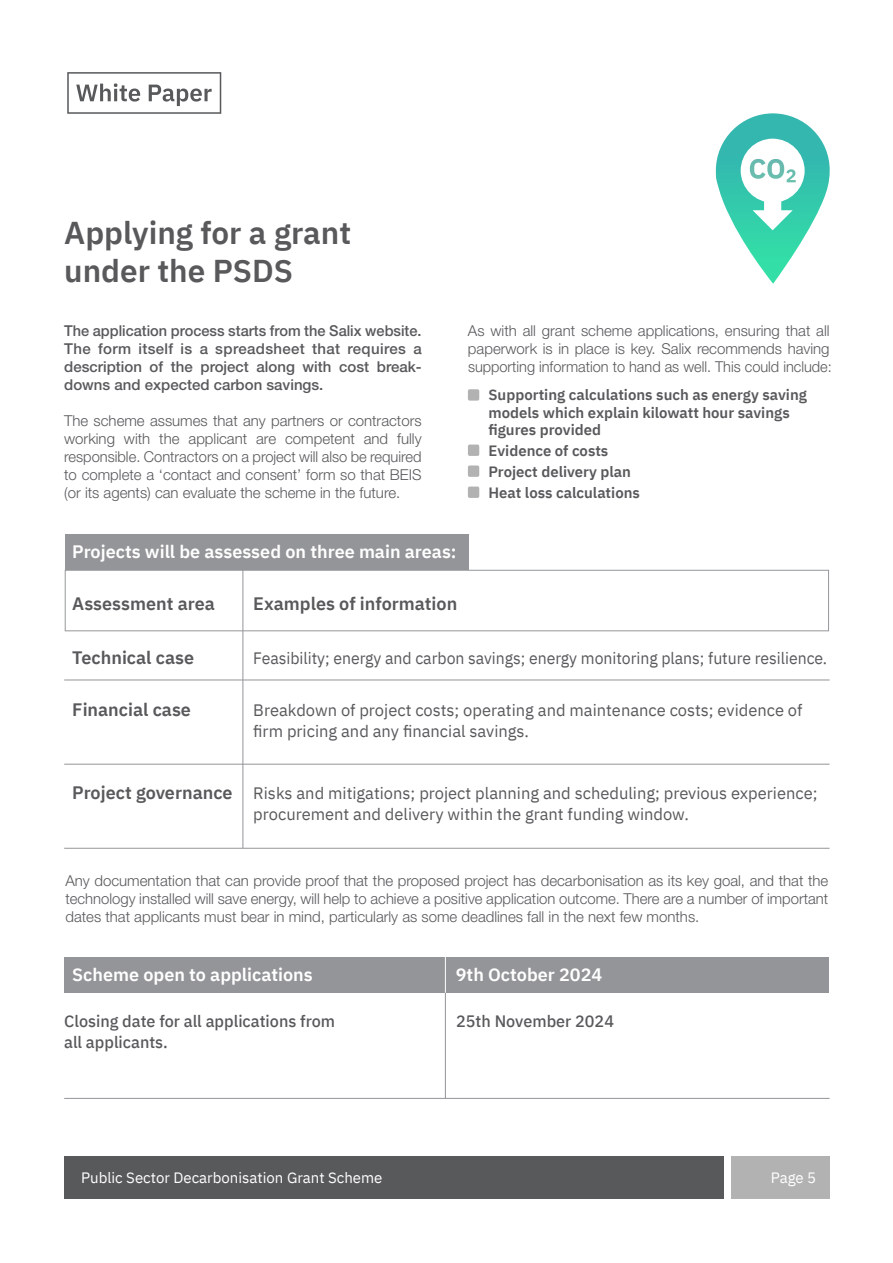
<style>
.page{position:relative;width:893px;height:1263px;background:#fff}
.page>*{position:absolute;margin:0;border:0;box-sizing:border-box;transform-origin:0 0}
.t1{font:600 31.5px/37.5px "IBM Plex Sans";color:#59595c}
.t2{font:600 18px "IBM Plex Sans";color:#fff}
.t3{font:600 18px "IBM Plex Sans";color:#59595c}
.t4{font:16.5px/21px "IBM Plex Sans";color:#59595c}
.t5{font:16.5px "IBM Plex Sans";color:#59595c;scale:.96 1}
.t6{font:500 16.5px/21px "IBM Plex Sans";color:#59595c}
.t7{font:300 15px/18px "Helvetica Neue LT Pro";color:#59595c;text-align:justify}
.t8{font:500 15px/18px "Helvetica Neue LT Pro";color:#59595c;text-align:justify}
.t9{font:600 15px/17.2px "IBM Plex Sans";color:#59595c}
.t10{font:15px "IBM Plex Sans";color:#fff}
.s1{font-weight:600;font-size:18px}
</style>
<div class="page">
<div style="left:65px;top:534px;width:404px;height:36px;background:#939598"></div>
<svg style="left:67px;top:72px;width:154px;height:42px"></svg>
<div style="left:468px;top:389px;width:11px;height:12px;background:#b2b2b3;border-radius:2px"></div>
<div style="left:468px;top:445px;width:11px;height:11px;background:#b2b2b3;border-radius:2px"></div>
<div style="left:468px;top:465px;width:11px;height:12px;background:#b2b2b3;border-radius:2px"></div>
<div style="left:468px;top:486px;width:11px;height:12px;background:#b2b2b3;border-radius:2px"></div>
<svg style="left:65px;top:570px;width:764px;height:61px"></svg>
<hr style="left:242px;top:561px;width:1px;height:287px;background:#939598">
<div style="left:65px;top:957px;width:764px;height:36px;background:#939598"></div>
<hr style="left:445px;top:993px;width:1px;height:105px;background:#939598">
<hr style="left:64px;top:848px;width:766px;height:1px;background:#939598">
<hr style="left:64px;top:764px;width:766px;height:1px;background:#939598">
<hr style="left:64px;top:679px;width:766px;height:1px;background:#939598">
<hr style="left:64px;top:1098px;width:766px;height:1px;background:#939598">
<hr style="left:445px;top:949px;width:1px;height:44px;background:#fff">
<div style="left:731px;top:1157px;width:99px;height:42px;background:#b2b2b3"></div>
<div style="left:64px;top:1157px;width:660px;height:42px;background:#58595b"></div>
<svg style="left:716px;top:113px;width:114px;height:171px"></svg>
<h1 class="t1" style="left:64px;top:212px;width:288px">Applying for a grant under the PSDS</h1>
<p class="t8" style="left:64px;top:321px;width:359px">The application process starts from the Salix website.<br>The form itself is a spreadsheet that requires a description of the project along with cost break&shy;downs and expected carbon savings.</p>
<p class="t7" style="left:64px;top:411px;width:359px">The scheme assumes that any partners or contractors working with the applicant are competent and fully responsible. Contractors on a project will also be required to complete a ‘contact and consent’ form so that BEIS (or its agents) can evaluate the scheme in the future.</p>
<p class="t7" style="left:468px;top:321px;width:365px;text-align:left">As with all grant scheme applications, ensuring that all paperwork is in place is key. Salix recommends having supporting information to hand as well. This could include:</p>
<p class="t9" style="left:488px;top:385px;width:320px">Supporting calculations such as energy saving models which explain kilowatt hour savings figures provided</p>
<p class="t9" style="left:488px;top:439px;width:153px;line-height:21px">Evidence of costs<br>Project delivery plan<br>Heat loss calculations</p>
<p class="t2" style="left:72px;top:538px;width:386px">Projects will be assessed on three main areas:</p>
<p class="t3" style="left:72px;top:590px;width:144px">Assessment area</p>
<p class="t3" style="left:253px;top:590px;width:205px">Examples of information</p>
<p class="t3" style="left:72px;top:643px;width:123px">Technical case</p>
<p class="t5" style="left:253px;top:645px;width:599px">Feasibility; energy and carbon savings; energy monitoring plans; future resilience.</p>
<p class="t3" style="left:72px;top:696px;width:120px">Financial case</p>
<p class="t4" style="left:253px;top:698px;width:551px">Breakdown of project costs; operating and maintenance costs; evidence of firm pricing and any financial savings.</p>
<p class="t4" style="left:253px;top:782px;width:566px;text-indent:-181px"><span class="s1">Project governance</span> Risks and mitigations; project planning and scheduling; previous experience; procurement and delivery within the grant funding window.</p>
<p class="t7" style="left:65px;top:871px;width:764px">Any documentation that can provide proof that the proposed project has decarbonisation as its key goal, and that the technology installed will save energy, will help to achieve a positive application outcome. There are a number of important dates that applicants must bear in mind, particularly as some deadlines fall in the next few months.</p>
<p class="t2" style="left:72px;top:960px;width:242px">Scheme open to applications</p>
<p class="t2" style="left:456px;top:960px;width:148px">9th October 2024</p>
<p class="t6" style="left:64px;top:1009px;width:273px">Closing date for all applications from all applicants.</p>
<p class="t6" style="left:456px;top:1009px;width:159px">25th November 2024</p>
<p class="t10" style="left:81px;top:1166px;width:303px">Public Sector Decarbonisation Grant Scheme</p>
<p class="t10" style="left:771px;top:1166px;width:47px">Page 5</p>
</div>
